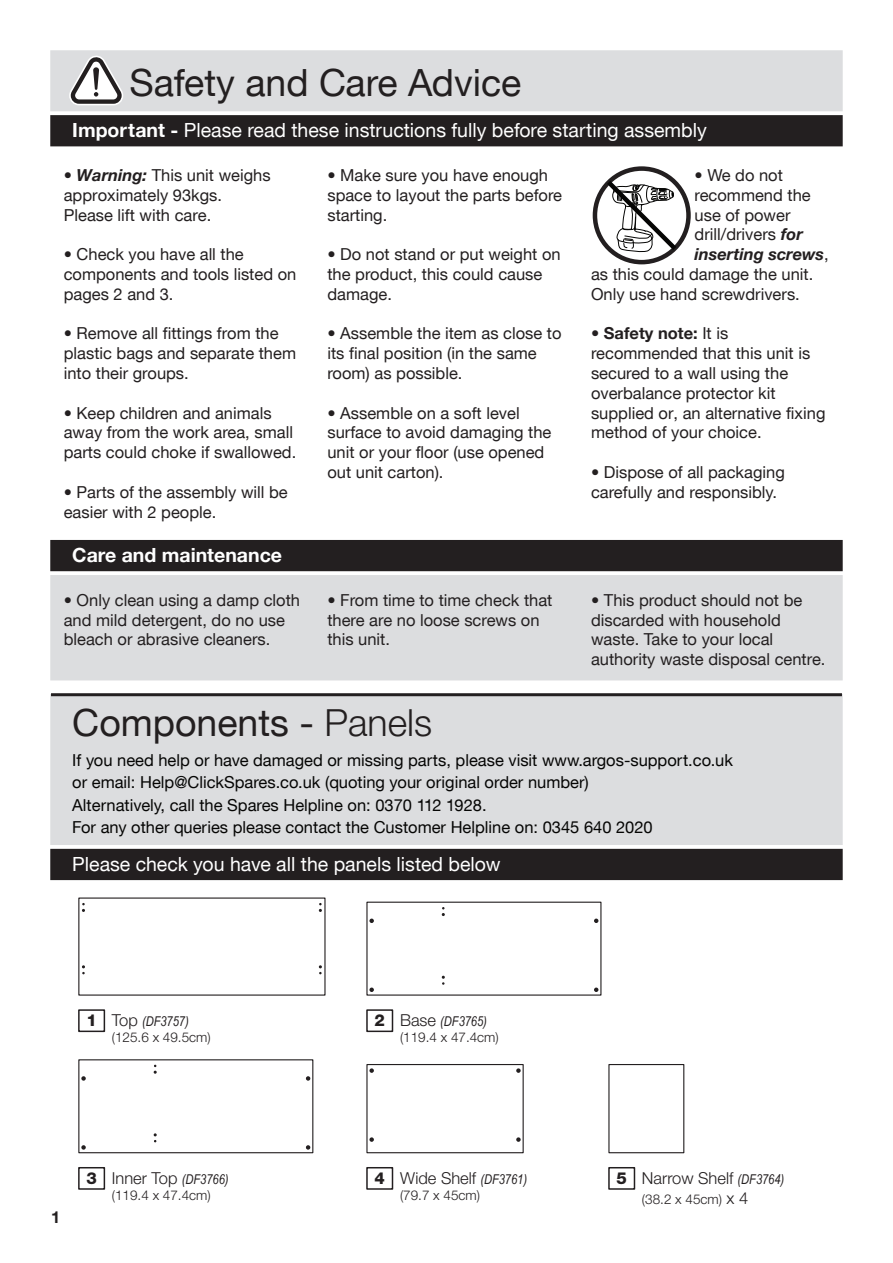
<style>
.page{position:relative;width:893px;height:1263px;background:#fff}
.page>*{position:absolute;margin:0;border:0;box-sizing:border-box;transform-origin:0 0}
.t1{font:37.5px "Helvetica Neue CE";color:#231f20}
.t2{font:19.5px "Helvetica Neue CE";color:#fff}
.t3{font:700 19.5px "Helvetica Neue CE";color:#fff}
.t4{font:16.5px/19.8px "Helvetica Neue CE";color:#231f20}
.t5{font:16.5px/22.5px "Helvetica Neue CE";color:#050504}
.t6{font:300 16.5px "Helvetica Neue CE";color:#231f20}
.t7{font:italic 700 16.5px "Helvetica Neue CE";color:#231f20}
.t8{font:800 16.5px "Helvetica Neue CE";color:#231f20}
.t9{font:700 16.5px "Helvetica Neue CE";color:#231f20}
.t10{font:300 13.5px/16.2px "Helvetica Neue CE";color:#231f20}
.s1{font-weight:700}
.s2{font-weight:700;font-style:italic}
.s3{font-weight:400;font-style:normal}
.s4{font-weight:300}
.s5{font-size:16.5px}
.s6{font-family:"Arial Narrow";font-weight:400;font-style:italic}
.s7{font-family:"Arial Narrow";font-weight:400;font-style:italic;font-size:13.5px}
</style>
<div class="page">
<div style="left:51px;top:116px;width:791px;height:30px;background:#231f20"></div>
<div style="left:50px;top:115px;width:793px;height:31px;border:2px solid #231f20"></div>
<div style="left:51px;top:51px;width:791px;height:60px;background:#dcdddf"></div>
<div style="left:50px;top:50px;width:793px;height:61px;border:2px solid #dcdddf"></div>
<div style="left:51px;top:576px;width:791px;height:104px;background:#dcdddf"></div>
<div style="left:50px;top:575px;width:793px;height:105px;border:2px solid #dcdddf"></div>
<div style="left:51px;top:541px;width:791px;height:29px;background:#231f20"></div>
<div style="left:50px;top:540px;width:793px;height:31px;border:2px solid #231f20"></div>
<svg style="left:65px;top:50px;width:62px;height:59px"></svg>
<svg style="left:595px;top:169px;width:93px;height:93px"></svg>
<div style="left:593px;top:166px;width:98px;height:98px;border:4px solid #231f20;border-radius:50%"></div>
<svg style="left:602px;top:176px;width:79px;height:89px"></svg>
<div style="left:51px;top:849px;width:791px;height:30px;background:#231f20"></div>
<div style="left:50px;top:849px;width:793px;height:31px;border:2px solid #231f20"></div>
<div style="left:51px;top:695px;width:791px;height:149px;background:#dcdddf"></div>
<div style="left:50px;top:694px;width:793px;height:151px;border:2px solid #dcdddf"></div>
<hr style="left:51px;top:693px;width:791px;height:3px;background:#231f20">
<svg style="left:319px;top:903px;width:3px;height:9px"></svg>
<svg style="left:319px;top:965px;width:3px;height:9px"></svg>
<svg style="left:82px;top:903px;width:3px;height:9px"></svg>
<svg style="left:82px;top:965px;width:3px;height:9px"></svg>
<div style="left:366px;top:902px;width:235px;height:94px;border:1px solid #231f20"></div>
<svg style="left:369px;top:918px;width:5px;height:5px"></svg>
<svg style="left:369px;top:987px;width:5px;height:5px"></svg>
<svg style="left:594px;top:918px;width:4px;height:5px"></svg>
<svg style="left:594px;top:987px;width:4px;height:5px"></svg>
<svg style="left:442px;top:907px;width:3px;height:9px"></svg>
<svg style="left:442px;top:976px;width:3px;height:9px"></svg>
<div style="left:78px;top:1059px;width:235px;height:94px;border:1px solid #231f20"></div>
<svg style="left:81px;top:1076px;width:5px;height:5px"></svg>
<svg style="left:81px;top:1145px;width:5px;height:5px"></svg>
<svg style="left:306px;top:1076px;width:4px;height:5px"></svg>
<svg style="left:306px;top:1145px;width:4px;height:5px"></svg>
<svg style="left:154px;top:1065px;width:3px;height:9px"></svg>
<svg style="left:154px;top:1133px;width:3px;height:9px"></svg>
<div style="left:366px;top:1064px;width:158px;height:89px;border:1px solid #231f20"></div>
<svg style="left:516px;top:1137px;width:5px;height:5px"></svg>
<svg style="left:516px;top:1068px;width:5px;height:5px"></svg>
<svg style="left:369px;top:1137px;width:5px;height:5px"></svg>
<svg style="left:369px;top:1068px;width:5px;height:5px"></svg>
<div style="left:78px;top:1009px;width:27px;height:23px;border:2px solid #231f20"></div>
<div style="left:366px;top:1009px;width:27px;height:23px;border:2px solid #231f20"></div>
<div style="left:78px;top:1167px;width:27px;height:23px;border:2px solid #231f20"></div>
<div style="left:366px;top:1167px;width:27px;height:23px;border:2px solid #231f20"></div>
<div style="left:608px;top:1064px;width:76px;height:89px;border:1px solid #231f20"></div>
<div style="left:608px;top:1167px;width:27px;height:23px;border:2px solid #231f20"></div>
<p class="t1" style="left:129px;top:60px;width:393px">Safety and Care Advice</p>
<p class="t2" style="left:72px;top:119px;width:636px"><span class="s1">Important -</span> Please read these instructions fully before starting assembly</p>
<p class="t4" style="left:64px;top:165px;width:208px">• <span class="s2">Warning:</span> This unit weighs approximately 93kgs.<br>Please lift with care.</p>
<p class="t4" style="left:64px;top:244px;width:234px">• Check you have all the components and tools listed on pages 2 and 3.</p>
<p class="t4" style="left:64px;top:324px;width:234px">• Remove all fittings from the plastic bags and separate them into their groups.</p>
<p class="t4" style="left:64px;top:403px;width:234px">• Keep children and animals away from the work area, small parts could choke if swallowed.</p>
<p class="t4" style="left:64px;top:482px;width:225px">• Parts of the assembly will be easier with 2 people.</p>
<p class="t4" style="left:327px;top:165px;width:236px">• Make sure you have enough space to layout the parts before starting.</p>
<p class="t4" style="left:327px;top:244px;width:235px">• Do not stand or put weight on the product, this could cause damage.</p>
<p class="t4" style="left:327px;top:324px;width:236px">• Assemble the item as close to its final position (in the same room) as possible.</p>
<p class="t4" style="left:327px;top:403px;width:226px">• Assemble on a soft level surface to avoid damaging the unit or your floor (use opened out unit carton).</p>
<p class="t4" style="left:695px;top:165px;width:90px">• We do not</p>
<p class="t4" style="left:695px;top:185px;width:118px">recommend the</p>
<p class="t4" style="left:695px;top:205px;width:97px">use of power</p>
<p class="t4" style="left:695px;top:225px;width:110px">drill/drivers <span class="s2">for</span></p>
<p class="t7" style="left:695px;top:244px;width:136px">inserting screws<span class="s3">,</span></p>
<p class="t4" style="left:591px;top:264px;width:224px">as this could damage the unit.</p>
<p class="t4" style="left:591px;top:284px;width:210px">Only use hand screwdrivers.</p>
<p class="t4" style="left:591px;top:324px;width:236px">• <span class="s1">Safety note:</span> It is recommended that this unit is secured to a wall using the overbalance protector kit supplied or, an alternative fixing method of your choice.</p>
<p class="t4" style="left:591px;top:462px;width:195px">• Dispose of all packaging carefully and responsibly.</p>
<p class="t3" style="left:72px;top:543px;width:211px">Care and maintenance</p>
<p class="t4" style="left:64px;top:590px;width:238px">• Only clean using a damp cloth and mild detergent, do no use bleach or abrasive cleaners.</p>
<p class="t4" style="left:327px;top:590px;width:226px">• From time to time check that there are no loose screws on this unit.</p>
<p class="t4" style="left:591px;top:590px;width:236px">• This product should not be discarded with household waste. Take to your local authority waste disposal centre.</p>
<p class="t1" style="left:72px;top:700px;width:361px">Components - <span class="s4">Panels</span></p>
<p class="t5" style="left:72px;top:749px;width:662px">If you need help or have damaged or missing parts, please visit www.argos-support.co.uk or email: Help@ClickSpares.co.uk (quoting your original order number)<br>Alternatively, call the Spares Helpline on: 0370 112 1928.<br>For any other queries please contact the Customer Helpline on: 0345 640 2020</p>
<p class="t2" style="left:72px;top:852px;width:430px">Please check you have all the panels listed below</p>
<p class="t10" style="left:112px;top:1013px;width:100px"><span class="s5">Top</span> <span class="s6">(DF3757) </span>(125.6 x 49.5cm)</p>
<p class="t10" style="left:400px;top:1013px;width:100px"><span class="s5">Base</span> <span class="s6">(DF3765) </span>(119.4 x 47.4cm)</p>
<p class="t8" style="left:86px;top:1010px;width:12px">1</p>
<p class="t8" style="left:375px;top:1010px;width:12px">2</p>
<p class="t9" style="left:51px;top:1207px;width:11px">1</p>
<p class="t8" style="left:86px;top:1168px;width:12px">3</p>
<p class="t8" style="left:375px;top:1168px;width:12px">4</p>
<p class="t6" style="left:642px;top:1168px;width:144px">Narrow Shelf <span class="s7">(DF3764)</span></p>
<p class="t10" style="left:642px;top:1191px;width:108px">(38.2 x 45cm) <span class="s5">x 4</span></p>
<p class="t6" style="left:400px;top:1168px;width:129px">Wide Shelf <span class="s7">(DF3761)</span></p>
<p class="t10" style="left:400px;top:1187px;width:82px">(79.7 x 45cm)</p>
<p class="t6" style="left:112px;top:1168px;width:118px">Inner Top <span class="s7">(DF3766)</span></p>
<p class="t10" style="left:112px;top:1187px;width:100px">(119.4 x 47.4cm)</p>
<p class="t8" style="left:617px;top:1168px;width:12px">5</p>
</div>
